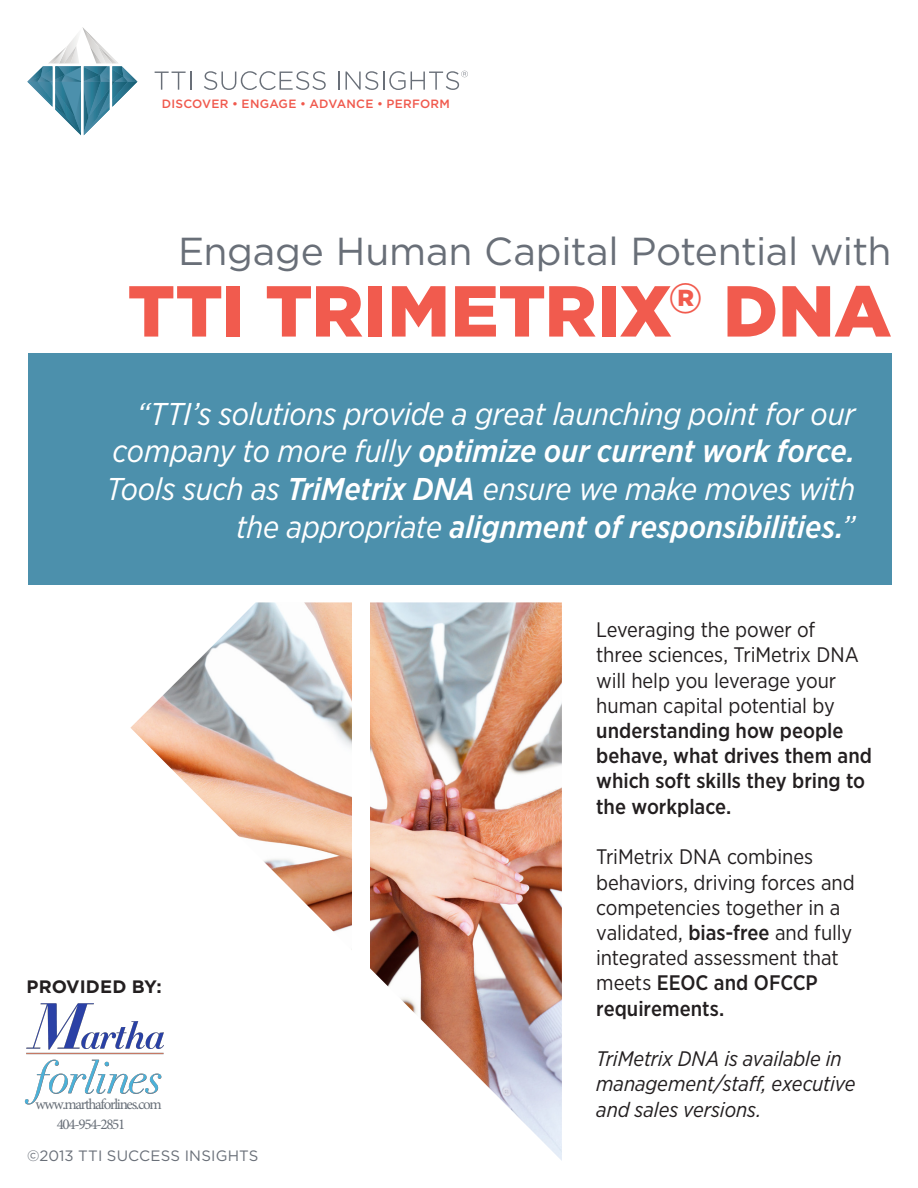
<style>
.page{position:relative;width:918px;height:1188px;background:#fff}
.page>*{position:absolute;margin:0;border:0;box-sizing:border-box;transform-origin:0 0}
.Headline{font:900 72px "Gotham";letter-spacing:-.005em;color:#f15b4e}
.Headline-2{font:39px "Gotham";letter-spacing:-.01em;color:#696f78}
.Pull_Quote{font:italic 31.5px/37.8px "Gotham Narrow";letter-spacing:-.01em;color:#fff;text-align:right}
.Body_Copy{font:21px/25.2px "Gotham Narrow";letter-spacing:-.005em;color:#231f20}
.Body_Copy-2{font:italic 21px/25.2px "Gotham Narrow";letter-spacing:-.005em;color:#231f20}
.t1{font:700 18px "Gotham";color:#231f20}
.t2{font:15px/19.8px "Minion Pro";letter-spacing:-.085em;color:#697079}
.t3{font:15px "Gotham";letter-spacing:.015em;color:#696f78}
.t4{font:500 12px "Gotham";letter-spacing:.02em;color:#f0594d}
.s1{font-weight:500}
</style>
<div class="page">
<div style="left:28px;top:353px;width:863px;height:231px;background:#4c90ac"></div>
<img style="left:130px;top:602px;width:432px;height:559px">
<div style="left:353px;top:599px;width:17px;height:380px;background:#fff"></div>
<svg style="left:27px;top:63px;width:111px;height:72px"></svg>
<img style="left:112px;top:57px;width:6px;height:6px">
<img style="left:68px;top:27px;width:33px;height:19px">
<img style="left:102px;top:47px;width:10px;height:16px">
<img style="left:90px;top:46px;width:12px;height:17px">
<img style="left:76px;top:46px;width:3px;height:17px">
<img style="left:67px;top:46px;width:9px;height:17px">
<img style="left:49px;top:47px;width:18px;height:16px">
<svg style="left:155px;top:72px;width:36px;height:18px"></svg>
<svg style="left:204px;top:71px;width:122px;height:19px"></svg>
<svg style="left:338px;top:72px;width:2px;height:18px"></svg>
<svg style="left:346px;top:71px;width:122px;height:19px"></svg>
<img style="left:24px;top:995px;width:158px;height:117px">
<p class="t4" style="left:162px;top:96px;width:290px">DISCOVER • ENGAGE • ADVANCE • PERFORM</p>
<p class="Headline-2" style="left:178px;top:226px;width:715px">Engage Human Capital Potential with</p>
<p class="Headline" style="left:128px;top:261px;width:765px">TTI TRIMETRIX<sup>®</sup> DNA</p>
<p class="Pull_Quote" style="left:107px;top:394px;width:750px">“TTI’s solutions provide a great launching point for our company to more fully <span class="s1">optimize our current work force.<br></span>Tools such as <span class="s1">TriMetrix DNA</span> ensure we make moves with the appropriate <span class="s1">alignment of responsibilities.</span>”</p>
<p class="t1" style="left:27px;top:975px;width:137px">PROVIDED BY:</p>
<p class="t2" style="left:57px;top:1095px;width:107px;text-indent:-21px">www.marthaforlines.com<br>404-954-2851</p>
<p class="t3" style="left:27px;top:1146px;width:233px">©2013 TTI SUCCESS INSIGHTS</p>
<p class="Body_Copy" style="left:596px;top:617px;width:277px">Leveraging the power of<br>three sciences, TriMetrix DNA will help you leverage your human capital potential by <span class="s1">understanding how people behave, what drives them and which soft skills they bring to the workplace.</span></p>
<p class="Body_Copy" style="left:596px;top:844px;width:260px">TriMetrix DNA combines behaviors, driving forces and competencies together in a validated, <span class="s1">bias-free</span> and fully integrated assessment that meets <span class="s1">EEOC and OFCCP requirements.</span></p>
<p class="Body_Copy-2" style="left:596px;top:1046px;width:261px">TriMetrix DNA is available in management/staff, executive and sales versions.</p>
</div>
